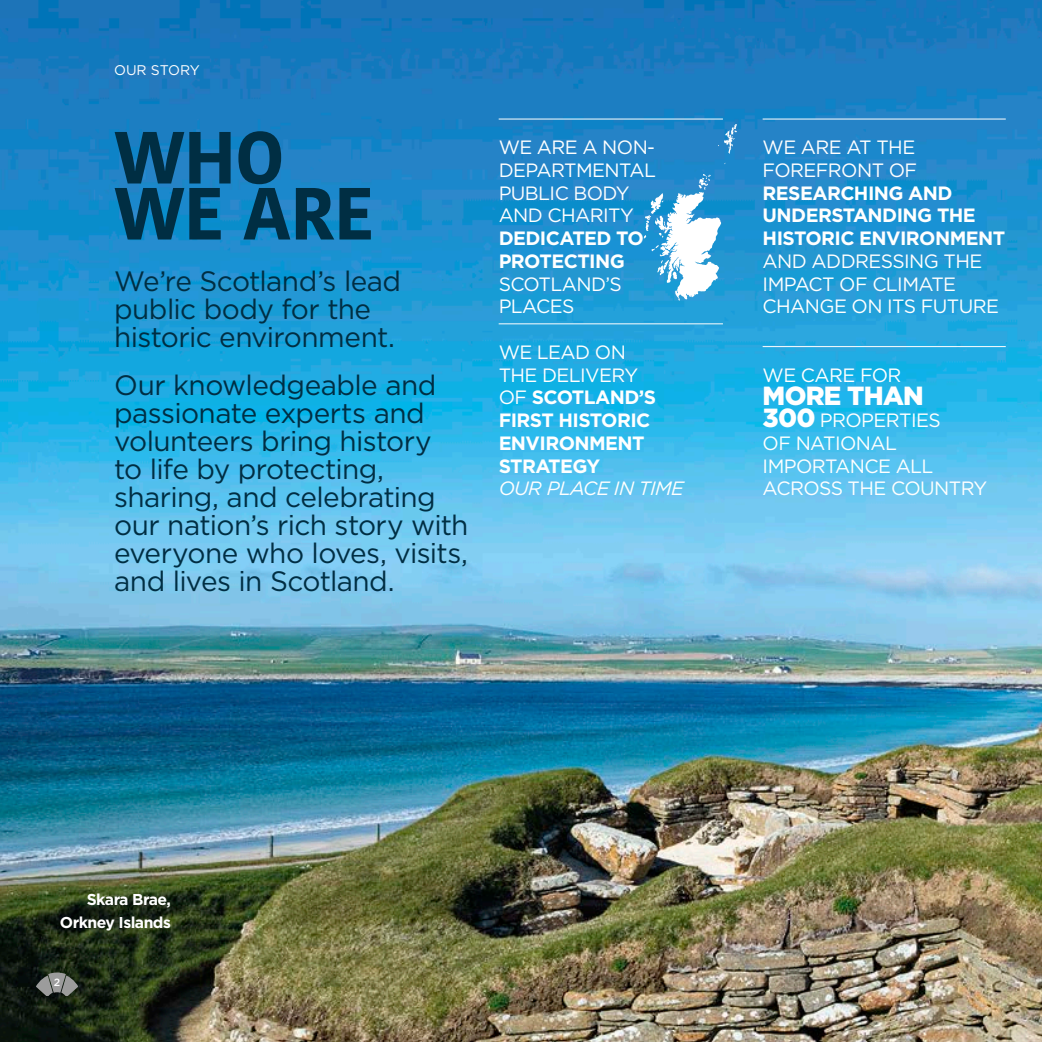
<style>
.page{position:relative;width:1042px;height:1042px;background:#fff}
.page>*{position:absolute;margin:0;border:0;box-sizing:border-box;transform-origin:0 0}
.t1{font:700 73.5px/56px "Kohinoor Bangla";letter-spacing:-.02em;color:#002e43}
.HES_Intro{font:28px/28px "Gotham HTF";letter-spacing:-.02em;color:#002e43}
.t2{font:900 26.25px "Gotham HTF";letter-spacing:-.03em;color:#fff}
.t3{font:19.25px/22.8px "Gotham HTF";letter-spacing:-.03em;color:#fff}
.t4{font:700 19.25px/22.8px "Gotham HTF";letter-spacing:-.03em;color:#fff}
.HT_Caption{font:700 15.75px/22.8px "Gotham HTF";letter-spacing:-.035em;color:#fff;text-align:right}
.t5{font:14px "Gotham HTF";letter-spacing:-.01em;color:#fff}
.t6{font:500 10.5px "Gotham HTF";color:#fff}
.s1{font-weight:700}
.s2{font-weight:400}
.s3{font-weight:400;font-style:italic}
.s4{font-weight:900;font-size:26.25px}
</style>
<div class="page">
<img style="left:0;top:0;width:1042px;height:1042px">
<hr style="left:762px;top:346px;width:244px;height:1px;background:#fff">
<hr style="left:762px;top:119px;width:244px;height:1px;background:#fff">
<hr style="left:499px;top:323px;width:224px;height:1px;background:#fff">
<hr style="left:499px;top:119px;width:224px;height:1px;background:#fff">
<svg style="left:644px;top:124px;width:93px;height:177px"></svg>
<svg style="left:36px;top:972px;width:42px;height:24px"></svg>
<p class="t5" style="left:114px;top:62px;width:87px">OUR STORY</p>
<p class="t1" style="left:114px;top:126px;width:262px">WHO<br>WE ARE</p>
<p class="HES_Intro" style="left:114px;top:267px;width:289px">We’re Scotland’s lead public body for the historic environment.</p>
<p class="HES_Intro" style="left:114px;top:371px;width:356px">Our knowledgeable and passionate experts and volunteers bring history<br>to life by protecting, sharing, and celebrating our nation’s rich story with everyone who loves, visits, and lives in Scotland.</p>
<p class="t3" style="left:499px;top:136px;width:159px">WE ARE A NON-<br>DEPARTMENTAL<br>PUBLIC BODY<br>AND CHARITY<br><span class="s1">DEDICATED TO<br>PROTECTING</span></p>
<p class="t3" style="left:499px;top:272px;width:125px">SCOTLAND’S<br>PLACES</p>
<p class="t4" style="left:499px;top:340px;width:187px"><span class="s2">WE LEAD ON<br>THE DELIVERY<br>OF</span> SCOTLAND’S<br>FIRST HISTORIC<br>ENVIRONMENT<br>STRATEGY<br><span class="s3">OUR PLACE IN TIME</span></p>
<p class="t3" style="left:762px;top:136px;width:244px">WE ARE AT THE<br>FOREFRONT OF<br><span class="s1">RESEARCHING AND<br>UNDERSTANDING THE<br>HISTORIC ENVIRONMENT<br></span>AND ADDRESSING THE<br>IMPACT OF CLIMATE<br>CHANGE ON ITS FUTURE</p>
<p class="t3" style="left:762px;top:363px;width:140px">WE CARE FOR</p>
<p class="t2" style="left:762px;top:381px;width:163px">MORE THAN</p>
<p class="t3" style="left:762px;top:409px;width:226px"><span class="s4">300</span> PROPERTIES<br>OF NATIONAL<br>IMPORTANCE ALL<br>ACROSS THE COUNTRY</p>
<p class="HT_Caption" style="left:60px;top:887px;width:113px">Skara Brae,<br>Orkney Islands</p>
<p class="t6" style="left:54px;top:976px;width:8px">2</p>
</div>
